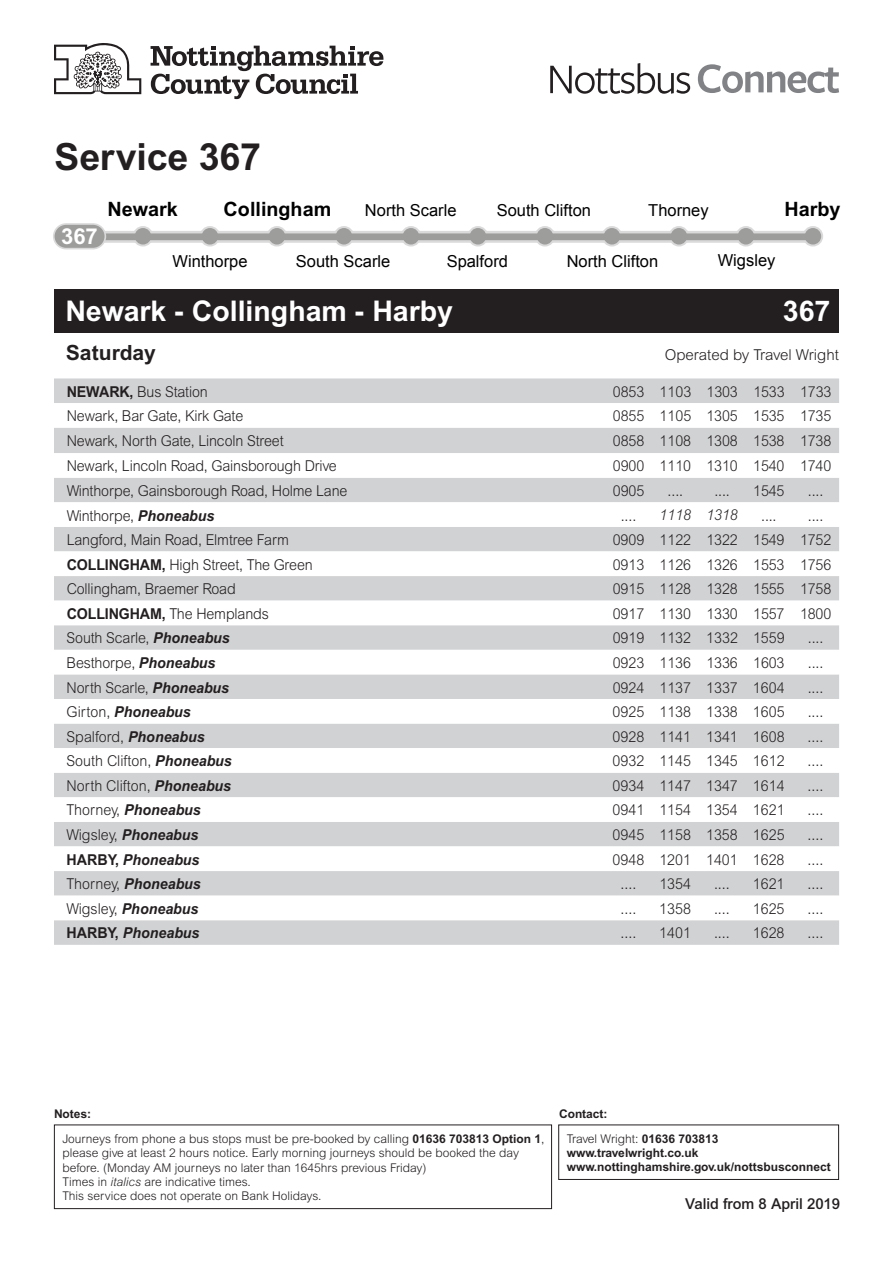
<style>
.page{position:relative;width:893px;height:1263px;background:#fff}
.page>*{position:absolute;margin:0;border:0;box-sizing:border-box;transform-origin:0 0}
.t1{font:700 37.5px "Arial";letter-spacing:-.005em;color:#231f20}
.t2{font:700 28.5px "Arial";color:#fff}
.t3{font:700 21.9px "Arial";color:#fff}
.t4{font:700 21px "Arial";color:#231f20}
.t5{font:700 19.8px "Arial";color:#000}
.t6{font:16.5px "Arial";color:#000}
.t7{font:300 15px "Arial";letter-spacing:-.01em;color:#231f20;scale:.95 1}
.t8{font:italic 700 15px "Arial";color:#231f20;scale:.95 1}
.t9{font:300 15px "Arial";letter-spacing:-.01em;color:#231f20}
.t10{font:500 15px "Arial";color:#231f20}
.t11{font:italic 300 15px "Arial";letter-spacing:-.005em;color:#231f20;scale:.95 1}
.t12{font:300 12px/14.4px "Arial";color:#231f20}
.t13{font:700 12px/14.4px "Arial";color:#231f20}
.s1{font-weight:700}
.s2{font-weight:700;font-style:italic}
.s3{font-weight:300;font-style:normal}
.s4{font-style:normal}
.s5{font-style:italic}
.s6{font-weight:300}
</style>
<div class="page">
<svg style="left:54px;top:43px;width:87px;height:51px"></svg>
<svg style="left:151px;top:46px;width:232px;height:53px"></svg>
<svg style="left:698px;top:64px;width:141px;height:29px"></svg>
<svg style="left:550px;top:63px;width:140px;height:31px"></svg>
<div style="left:54px;top:289px;width:785px;height:43px;background:#231f20"></div>
<div style="left:54px;top:378px;width:785px;height:567px;background:#d1d2d4"></div>
<svg style="left:54px;top:403px;width:785px;height:517px"></svg>
<svg style="left:105px;top:231px;width:700px;height:12px;fill:#dadada"></svg>
<svg style="left:402px;top:227px;width:18px;height:19px"></svg>
<div style="left:401px;top:226px;width:20px;height:20px;border:2px solid #dadada;border-radius:50%"></div>
<svg style="left:268px;top:227px;width:18px;height:19px"></svg>
<div style="left:267px;top:226px;width:20px;height:20px;border:2px solid #dadada;border-radius:50%"></div>
<svg style="left:469px;top:227px;width:18px;height:19px"></svg>
<div style="left:468px;top:226px;width:20px;height:20px;border:2px solid #dadada;border-radius:50%"></div>
<svg style="left:536px;top:227px;width:18px;height:19px"></svg>
<div style="left:535px;top:226px;width:20px;height:20px;border:2px solid #dadada;border-radius:50%"></div>
<svg style="left:603px;top:227px;width:18px;height:19px"></svg>
<div style="left:602px;top:226px;width:20px;height:20px;border:2px solid #dadada;border-radius:50%"></div>
<svg style="left:670px;top:227px;width:18px;height:19px"></svg>
<div style="left:669px;top:226px;width:20px;height:20px;border:2px solid #dadada;border-radius:50%"></div>
<svg style="left:737px;top:227px;width:18px;height:19px"></svg>
<div style="left:736px;top:226px;width:20px;height:20px;border:2px solid #dadada;border-radius:50%"></div>
<div style="left:804px;top:227px;width:18px;height:19px;background:#9d9d9c;border-radius:50%"></div>
<div style="left:803px;top:226px;width:20px;height:20px;border:2px solid #dadada;border-radius:50%"></div>
<svg style="left:134px;top:227px;width:18px;height:19px"></svg>
<div style="left:133px;top:226px;width:20px;height:20px;border:2px solid #dadada;border-radius:50%"></div>
<svg style="left:201px;top:227px;width:18px;height:19px"></svg>
<div style="left:200px;top:226px;width:20px;height:20px;border:2px solid #dadada;border-radius:50%"></div>
<svg style="left:335px;top:227px;width:18px;height:19px"></svg>
<div style="left:334px;top:226px;width:20px;height:20px;border:2px solid #dadada;border-radius:50%"></div>
<div style="left:101px;top:233px;width:714px;height:7px;background:#9d9d9c"></div>
<div style="left:54px;top:224px;width:51px;height:25px;background:#9d9d9c;border-radius:12px"></div>
<div style="left:53px;top:223px;width:53px;height:26px;border:2px solid #dadada;border-radius:12px"></div>
<div style="left:54px;top:1124px;width:498px;height:85px;border:1px solid #231f20"></div>
<div style="left:558px;top:1124px;width:281px;height:56px;border:1px solid #231f20"></div>
<h1 class="t1" style="left:54px;top:135px;width:208px">Service 367</h1>
<h3 class="t3" style="left:61px;top:223px;width:38px">367</h3>
<h3 class="t5" style="left:108px;top:198px;width:72px">Newark</h3>
<h3 class="t5" style="left:224px;top:198px;width:109px">Collingham</h3>
<p class="t6" style="left:365px;top:199px;width:93px">North Scarle</p>
<p class="t6" style="left:497px;top:199px;width:96px">South Clifton</p>
<p class="t6" style="left:648px;top:199px;width:62px">Thorney</p>
<p class="t6" style="left:447px;top:250px;width:63px">Spalford</p>
<p class="t6" style="left:567px;top:250px;width:93px">North Clifton</p>
<p class="t6" style="left:718px;top:249px;width:59px">Wigsley</p>
<p class="t6" style="left:172px;top:250px;width:77px">Winthorpe</p>
<p class="t6" style="left:296px;top:250px;width:96px">South Scarle</p>
<h3 class="t5" style="left:785px;top:198px;width:58px">Harby</h3>
<h2 class="t2" style="left:65px;top:294px;width:389px">Newark - Collingham - Harby</h2>
<h2 class="t2" style="left:783px;top:294px;width:49px">367</h2>
<h3 class="t4" style="left:66px;top:340px;width:91px">Saturday</h3>
<p class="t9" style="left:665px;top:346px;width:176px">Operated by Travel Wright</p>
<p class="t7" style="left:67px;top:383px;width:150px"><span class="s1">NEWARK,</span> Bus Station</p>
<p class="t7" style="left:613px;top:383px;width:232px">0853 1103 1303 1533 1733</p>
<p class="t7" style="left:67px;top:407px;width:187px">Newark, Bar Gate, Kirk Gate</p>
<p class="t7" style="left:613px;top:407px;width:232px">0855 1105 1305 1535 1735</p>
<p class="t7" style="left:67px;top:432px;width:230px">Newark, North Gate, Lincoln Street</p>
<p class="t7" style="left:613px;top:432px;width:232px">0858 1108 1308 1538 1738</p>
<p class="t7" style="left:67px;top:457px;width:286px">Newark, Lincoln Road, Gainsborough Drive</p>
<p class="t7" style="left:613px;top:457px;width:232px">0900 1110 1310 1540 1740</p>
<p class="t7" style="left:67px;top:482px;width:297px">Winthorpe, Gainsborough Road, Holme Lane</p>
<p class="t7" style="left:613px;top:482px;width:35px">0905</p>
<p class="t7" style="left:667px;top:482px;width:18px">....</p>
<p class="t7" style="left:714px;top:482px;width:18px">....</p>
<p class="t7" style="left:753px;top:482px;width:34px">1545</p>
<p class="t7" style="left:808px;top:482px;width:18px">....</p>
<p class="t7" style="left:67px;top:507px;width:157px">Winthorpe, <span class="s2">Phoneabus</span></p>
<p class="t7" style="left:621px;top:507px;width:18px">....</p>
<p class="t11" style="left:659px;top:506px;width:84px">1118 1318</p>
<p class="t7" style="left:761px;top:507px;width:18px">....</p>
<p class="t7" style="left:808px;top:507px;width:18px">....</p>
<p class="t7" style="left:67px;top:531px;width:235px">Langford, Main Road, Elmtree Farm</p>
<p class="t7" style="left:613px;top:531px;width:232px">0909 1122 1322 1549 1752</p>
<p class="t7" style="left:67px;top:556px;width:260px"><span class="s1">COLLINGHAM,</span> High Street, The Green</p>
<p class="t7" style="left:613px;top:556px;width:232px">0913 1126 1326 1553 1756</p>
<p class="t7" style="left:67px;top:580px;width:179px">Collingham, Braemer Road</p>
<p class="t7" style="left:613px;top:580px;width:232px">0915 1128 1328 1555 1758</p>
<p class="t7" style="left:67px;top:605px;width:214px"><span class="s1">COLLINGHAM,</span> The Hemplands</p>
<p class="t7" style="left:613px;top:605px;width:232px">0917 1130 1330 1557 1800</p>
<p class="t7" style="left:67px;top:629px;width:173px">South Scarle, <span class="s2">Phoneabus</span></p>
<p class="t7" style="left:613px;top:629px;width:183px">0919 1132 1332 1559</p>
<p class="t7" style="left:808px;top:629px;width:18px">....</p>
<p class="t7" style="left:67px;top:654px;width:158px">Besthorpe, <span class="s2">Phoneabus</span></p>
<p class="t7" style="left:613px;top:654px;width:182px">0923 1136 1336 1603</p>
<p class="t7" style="left:808px;top:654px;width:18px">....</p>
<p class="t7" style="left:67px;top:679px;width:172px">North Scarle, <span class="s2">Phoneabus</span></p>
<p class="t7" style="left:613px;top:679px;width:183px">0924 1137 1337 1604</p>
<p class="t7" style="left:808px;top:679px;width:18px">....</p>
<p class="t8" style="left:67px;top:703px;width:132px"><span class="s3">Girton,</span> Phoneabus</p>
<p class="t7" style="left:613px;top:703px;width:183px">0925 1138 1338 1605</p>
<p class="t7" style="left:808px;top:703px;width:18px">....</p>
<p class="t7" style="left:67px;top:728px;width:147px">Spalford, <span class="s2">Phoneabus</span></p>
<p class="t7" style="left:613px;top:728px;width:183px">0928 1141 1341 1608</p>
<p class="t7" style="left:808px;top:728px;width:18px">....</p>
<p class="t7" style="left:67px;top:752px;width:175px">South Clifton, <span class="s2">Phoneabus</span></p>
<p class="t7" style="left:613px;top:752px;width:183px">0932 1145 1345 1612</p>
<p class="t7" style="left:808px;top:752px;width:18px">....</p>
<p class="t7" style="left:67px;top:777px;width:175px">North Clifton, <span class="s2">Phoneabus</span></p>
<p class="t7" style="left:613px;top:777px;width:183px">0934 1147 1347 1614</p>
<p class="t7" style="left:808px;top:777px;width:18px">....</p>
<p class="t8" style="left:67px;top:801px;width:143px"><span class="s3">Thorney,</span> Phoneabus</p>
<p class="t7" style="left:613px;top:802px;width:183px">0941 1154 1354 1621</p>
<p class="t7" style="left:808px;top:802px;width:18px">....</p>
<p class="t8" style="left:67px;top:826px;width:140px"><span class="s3">Wigsley,</span> Phoneabus</p>
<p class="t7" style="left:613px;top:826px;width:183px">0945 1158 1358 1625</p>
<p class="t7" style="left:808px;top:826px;width:18px">....</p>
<p class="t8" style="left:67px;top:850px;width:141px"><span class="s4">HARBY,</span> Phoneabus</p>
<p class="t7" style="left:613px;top:851px;width:183px">0948 1201 1401 1628</p>
<p class="t7" style="left:808px;top:851px;width:18px">....</p>
<p class="t8" style="left:67px;top:875px;width:143px"><span class="s3">Thorney,</span> Phoneabus</p>
<p class="t7" style="left:620px;top:875px;width:18px">....</p>
<p class="t7" style="left:659px;top:875px;width:35px">1354</p>
<p class="t7" style="left:714px;top:875px;width:18px">....</p>
<p class="t7" style="left:753px;top:875px;width:35px">1621</p>
<p class="t7" style="left:807px;top:875px;width:18px">....</p>
<p class="t8" style="left:67px;top:900px;width:140px"><span class="s3">Wigsley,</span> Phoneabus</p>
<p class="t7" style="left:620px;top:900px;width:18px">....</p>
<p class="t7" style="left:659px;top:900px;width:35px">1358</p>
<p class="t7" style="left:714px;top:900px;width:18px">....</p>
<p class="t7" style="left:753px;top:900px;width:35px">1625</p>
<p class="t7" style="left:807px;top:900px;width:18px">....</p>
<p class="t8" style="left:66px;top:924px;width:141px"><span class="s4">HARBY,</span> Phoneabus</p>
<p class="t7" style="left:620px;top:924px;width:18px">....</p>
<p class="t7" style="left:659px;top:924px;width:35px">1401</p>
<p class="t7" style="left:714px;top:924px;width:18px">....</p>
<p class="t7" style="left:753px;top:924px;width:35px">1628</p>
<p class="t7" style="left:807px;top:924px;width:18px">....</p>
<p class="t13" style="left:54px;top:1106px;width:39px">Notes:</p>
<p class="t13" style="left:559px;top:1106px;width:50px">Contact:</p>
<p class="t12" style="left:62px;top:1131px;width:484px">Journeys from phone a bus stops must be pre-booked by calling <span class="s1">01636 703813 Option 1</span>, please give at least 2 hours notice. Early morning journeys should be booked the day before. (Monday AM journeys no later than 1645hrs previous Friday)<br>Times in <span class="s5">italics</span> are indicative times.<br>This service does not operate on Bank Holidays.</p>
<p class="t13" style="left:567px;top:1131px;width:266px"><span class="s6">Travel Wright:</span> 01636 703813 www.travelwright.co.uk www.nottinghamshire.gov.uk/nottsbusconnect</p>
<p class="t10" style="left:685px;top:1195px;width:157px">Valid from 8 April 2019</p>
</div>
